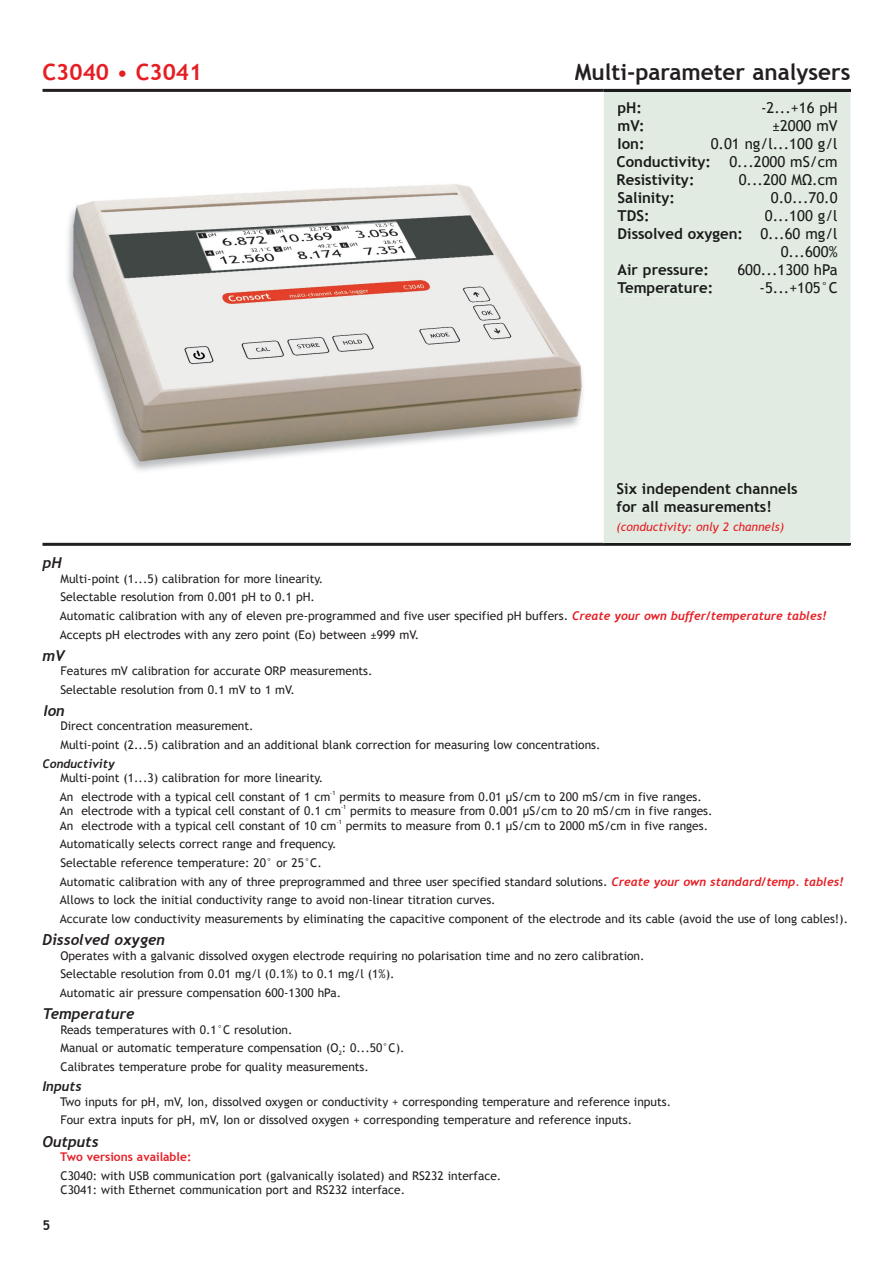
<style>
.page{position:relative;width:893px;height:1263px;background:#fff}
.page>*{position:absolute;margin:0;border:0;box-sizing:border-box;transform-origin:0 0}
.t1{font:700 22.5px "Trebuchet MS";color:#231f20}
.t2{font:700 22.5px "Trebuchet MS";color:#e61e24}
.t3{font:15px/18px "Trebuchet MS";color:#191a19;text-align:justify}
.t4{font:700 15px/18px "Trebuchet MS";color:#191a19}
.t5{font:italic 700 15px "Trebuchet";color:#231f20}
.t6{font:italic 700 13.5px "Trebuchet";color:#231f20}
.t7{font:700 13.5px "Trebuchet MS";color:#231f20}
.t8{font:12px/18.6px "Trebuchet MS";color:#231f20}
.t9{font:italic 12px "Trebuchet MS";color:#e61e24}
.t10{font:700 12px "Trebuchet MS";color:#e61e24}
.t11{font:italic 700 12px "Trebuchet";color:#231f20}
.t12{font:6px "Trebuchet MS";color:#231f20}
.s1{font-family:"Trebuchet";font-style:italic}
.s2{font-weight:700}
.s3{font-family:"Trebuchet";font-weight:700;font-style:italic}
.s4{font-family:"Trebuchet";font-weight:700;font-style:italic;color:#e61e24}
</style>
<div class="page">
<img style="left:67px;top:184px;width:516px;height:287px">
<div style="left:604px;top:92px;width:246px;height:451px;background:#e1ebe2"></div>
<div style="left:618px;top:102px;width:22px;height:14px;background:#e1ebe2"></div>
<div style="left:762px;top:102px;width:75px;height:14px;background:#e1ebe2"></div>
<div style="left:619px;top:120px;width:24px;height:11px;background:#e1ebe2"></div>
<div style="left:773px;top:120px;width:65px;height:11px;background:#e1ebe2"></div>
<div style="left:619px;top:138px;width:24px;height:11px;background:#e1ebe2"></div>
<div style="left:711px;top:138px;width:126px;height:14px;background:#e1ebe2"></div>
<div style="left:617px;top:156px;width:92px;height:14px;background:#e1ebe2"></div>
<div style="left:730px;top:156px;width:107px;height:11px;background:#e1ebe2"></div>
<div style="left:618px;top:174px;width:75px;height:14px;background:#e1ebe2"></div>
<div style="left:739px;top:174px;width:98px;height:11px;background:#e1ebe2"></div>
<div style="left:618px;top:192px;width:55px;height:14px;background:#e1ebe2"></div>
<div style="left:771px;top:192px;width:66px;height:11px;background:#e1ebe2"></div>
<div style="left:618px;top:210px;width:30px;height:11px;background:#e1ebe2"></div>
<div style="left:765px;top:210px;width:72px;height:14px;background:#e1ebe2"></div>
<div style="left:619px;top:228px;width:122px;height:14px;background:#e1ebe2"></div>
<div style="left:761px;top:228px;width:77px;height:14px;background:#e1ebe2"></div>
<div style="left:781px;top:246px;width:56px;height:11px;background:#e1ebe2"></div>
<div style="left:618px;top:264px;width:89px;height:14px;background:#e1ebe2"></div>
<div style="left:738px;top:264px;width:99px;height:11px;background:#e1ebe2"></div>
<div style="left:618px;top:282px;width:94px;height:14px;background:#e1ebe2"></div>
<div style="left:761px;top:282px;width:76px;height:11px;background:#e1ebe2"></div>
<div style="left:617px;top:483px;width:180px;height:14px;background:#e1ebe2"></div>
<div style="left:617px;top:501px;width:153px;height:11px;background:#e1ebe2"></div>
<svg style="left:43px;top:89px;width:561px;height:3px;background:#2b2728"></svg>
<hr style="left:604px;top:89px;width:246px;height:3px;background:#191a19">
<svg style="left:43px;top:543px;width:807px;height:3px;background:#2f2c2d"></svg>
<hr style="left:604px;top:543px;width:246px;height:1px;background:#191a19">
<h1 class="t2" style="left:43px;top:58px;width:161px">C3040 <span class="s1">•</span> C3041</h1>
<h1 class="t1" style="left:575px;top:58px;width:277px">Multi-parameter analysers</h1>
<p class="t4" style="left:618px;top:99px;width:26px">pH:</p>
<p class="t3" style="left:761px;top:99px;width:78px">-2...+16 pH</p>
<p class="t4" style="left:618px;top:117px;width:29px">mV:</p>
<p class="t3" style="left:772px;top:117px;width:67px">±2000 mV</p>
<p class="t4" style="left:618px;top:135px;width:29px">Ion:</p>
<p class="t3" style="left:617px;top:135px;width:223px;text-indent:94px">0.01 ng/l...100 g/l <span class="s2">Conductivity:</span> 0...2000 mS/cm <span class="s2">Resistivity:</span></p>
<p class="t3" style="left:739px;top:171px;width:101px">0...200 MΩ.cm</p>
<p class="t4" style="left:618px;top:189px;width:59px">Salinity:</p>
<p class="t3" style="left:771px;top:189px;width:68px">0.0...70.0</p>
<p class="t4" style="left:618px;top:207px;width:33px">TDS:</p>
<p class="t3" style="left:618px;top:207px;width:222px;text-align:right">0...100 g/l<br><span class="s2">Dissolved oxygen:</span> 0...60 mg/l<br>0...600%</p>
<p class="t4" style="left:618px;top:261px;width:93px">Air pressure:</p>
<p class="t3" style="left:737px;top:261px;width:102px">600...1300 hPa</p>
<p class="t4" style="left:618px;top:279px;width:97px">Temperature:</p>
<p class="t3" style="left:759px;top:279px;width:80px">-5...+105°C</p>
<p class="t4" style="left:617px;top:480px;width:183px">Six independent channels for all measurements!</p>
<p class="t9" style="left:617px;top:519px;width:169px">(conductivity: only 2 channels)</p>
<p class="t5" style="left:43px;top:554px;width:21px">pH</p>
<p class="t8" style="left:60px;top:569px;width:768px">Multi-point (1...5) calibration for more linearity.<br>Selectable resolution from 0.001 pH to 0.1 pH.<br>Automatic calibration with any of eleven pre-program med and five user specified pH buffers<span class="s3">.</span> <span class="s4">Create your own buffer/temperature tables!<br></span>Accepts pH electrodes with any zero point (Eo) between ±999 mV.</p>
<p class="t5" style="left:43px;top:646px;width:24px">mV</p>
<p class="t8" style="left:61px;top:662px;width:314px">Features mV calibration for accurate ORP mea su rements.<br>Selectable resolution from 0.1 mV to 1 mV.</p>
<p class="t5" style="left:44px;top:702px;width:23px">Ion</p>
<p class="t8" style="left:61px;top:717px;width:541px">Direct concen tration measurement.<br>Multi-point (2...5) calibration and an additional blank correction for measuring low concentrations.</p>
<p class="t11" style="left:43px;top:756px;width:74px">Conductivity</p>
<p class="t8" style="left:60px;top:769px;width:272px">Multi-point (1...3) calibration for more linearity.<br>An electrode with a typical cell constant of 1 cm</p>
<p class="t12" style="left:330px;top:789px;width:7px">-1</p>
<p class="t8" style="left:60px;top:789px;width:643px;line-height:14.4px;text-indent:280px">permits to measure from 0.01 µS/cm to 200 mS/cm in five ranges.<br>An electrode with a typical cell constant of 0.1 cm</p>
<p class="t12" style="left:341px;top:803px;width:7px">-1</p>
<p class="t8" style="left:350px;top:802px;width:364px">permits to measure from 0.001 µS/cm to 20 mS/cm in five ranges.</p>
<p class="t8" style="left:60px;top:816px;width:278px">An electrode with a typical cell constant of 10 cm</p>
<p class="t12" style="left:337px;top:818px;width:7px">-1</p>
<p class="t8" style="left:346px;top:816px;width:364px">permits to measure from 0.1 µS/cm to 2000 mS/cm in five ranges.</p>
<p class="t8" style="left:60px;top:835px;width:790px">Automatically se lects cor rect range and frequency.<br>Selectable reference temperature: 20° or 25°C.<br>Automatic calibration with any of three pre pro grammed and three user specified standard solutions<span class="s3">.</span> <span class="s4">Create your own standard/temp. tables!<br></span>Allows to lock the initial conductivity range to avoid non-li near titration curves.<br>Accurate low conductivity measurements by eliminating the capacitive component of the electrode and its cable (avoid the use of long cables!).</p>
<p class="t5" style="left:43px;top:931px;width:124px">Dissolved oxygen</p>
<p class="t8" style="left:60px;top:946px;width:586px">Operates with a galvanic dissolved oxygen electrode requiring no polarisation time and no zero calibration.<br>Selectable resolution from 0.01 mg/l (0.1%) to 0.1 mg/l (1%).<br>Automatic air pressure compensation 600-1300 hPa.</p>
<p class="t5" style="left:43px;top:1005px;width:93px">Temperature</p>
<p class="t8" style="left:61px;top:1020px;width:346px">Reads temperatures with 0.1°C resolution.<br>Manual or automatic temperature compensation (O<sub>2</sub>: 0...50°C).<br>Calibrates temperature probe for quality measurements.</p>
<p class="t6" style="left:43px;top:1078px;width:41px">Inputs</p>
<p class="t8" style="left:60px;top:1092px;width:612px">Two inputs for pH, mV, Ion, dissolved oxygen or conductivity + corresponding temperature and reference inputs.<br>Four extra inputs for pH, mV, Ion or dissolved oxygen + corresponding temperature and reference inputs.</p>
<p class="t5" style="left:43px;top:1132px;width:58px">Outputs</p>
<p class="t10" style="left:60px;top:1149px;width:133px">Two versions available:</p>
<p class="t8" style="left:61px;top:1168px;width:442px;line-height:14.4px">C3040: with USB communication port (galvanically isolated) and RS232 interface.<br>C3041: with Ethernet communication port and RS232 interface.</p>
<p class="t7" style="left:43px;top:1217px;width:9px">5</p>
</div>
